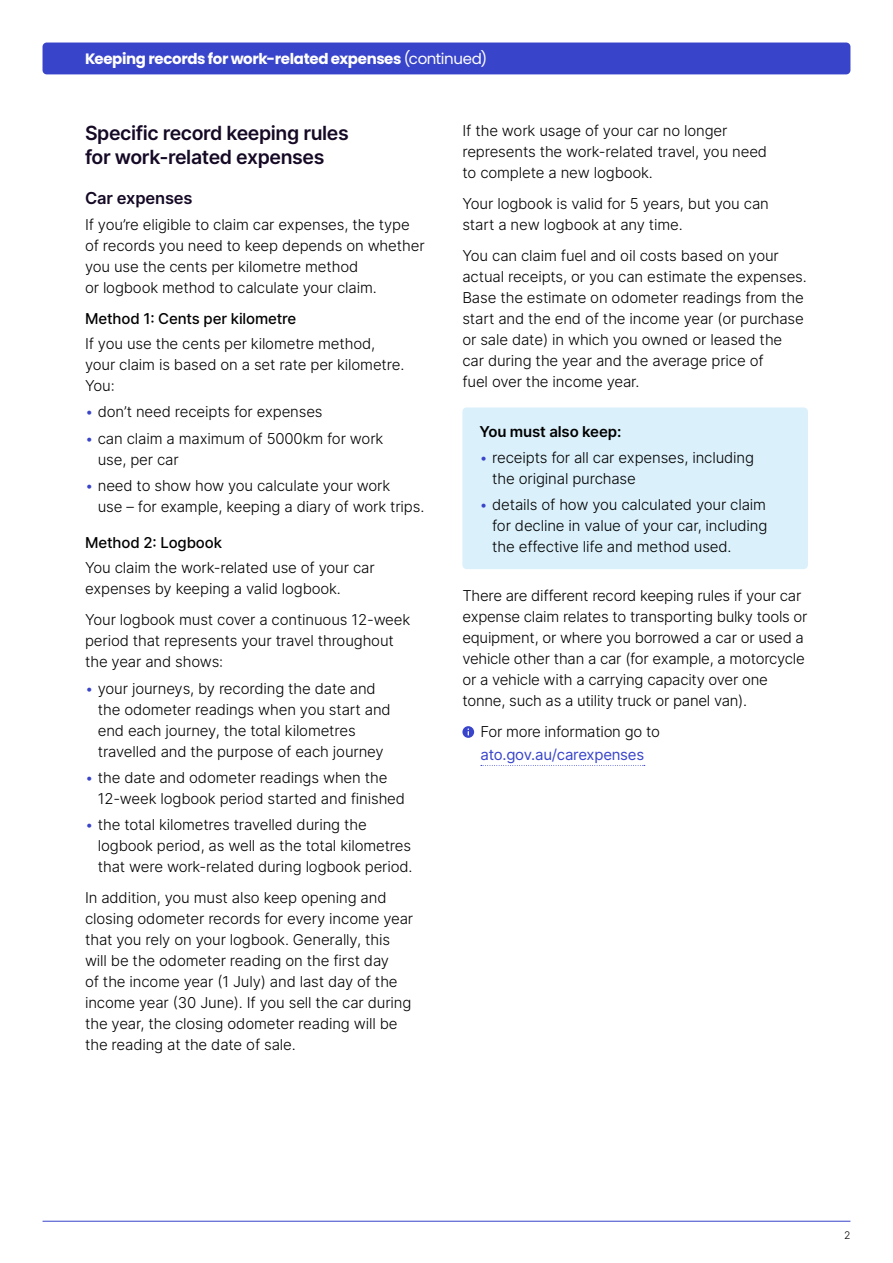
<style>
.page{position:relative;width:893px;height:1263px;background:#fff}
.page>*{position:absolute;margin:0;border:0;box-sizing:border-box;transform-origin:0 0}
.t1{font:600 19.5px/24px "Inter";letter-spacing:-.02em;color:#150925}
.t2{font:600 16.5px "Inter";letter-spacing:-.01em;color:#150925}
.t3{font:300 15px/21px "Inter";letter-spacing:-.01em;color:#000}
.t4{font:700 15px "Poppins";letter-spacing:-.025em;color:#fff}
.t5{font:500 15px "Inter";letter-spacing:-.01em;color:#000}
.t6{font:15px "Inter";letter-spacing:-.015em;color:#3844ca}
.t7{font:600 15px "Inter";letter-spacing:-.01em;color:#000}
.t8{font:300 10.5px "Inter";color:#000}
.s1{font-weight:400}
.s2{color:#3844ca}
</style>
<div class="page">
<hr style="left:43px;top:1221px;width:807px;height:1px;background:#3844ca">
<svg style="left:481px;top:765px;width:164px;height:1px"></svg>
<div style="left:462px;top:726px;width:12px;height:12px;background:#f5f5fc"></div>
<svg style="left:462px;top:726px;width:12px;height:12px"></svg>
<div style="left:462px;top:407px;width:346px;height:162px;background:#daf0fa;border-radius:4px"></div>
<div style="left:43px;top:43px;width:807px;height:31px;background:#3844ca;border-radius:4px"></div>
<p class="t4" style="left:85px;top:52px;width:404px">Keeping records for work‑related expenses <span class="s1">(continued)</span></p>
<h1 class="t1" style="left:85px;top:121px;width:265px">Specific record keeping rules for work-related expenses</h1>
<p class="t2" style="left:85px;top:188px;width:109px">Car expenses</p>
<p class="t3" style="left:85px;top:214px;width:341px">If you’re eligible to claim car expenses, the type of records you need to keep depends on whether you use the cents per kilometre method<br>or logbook method to calculate your claim.</p>
<p class="t5" style="left:85px;top:310px;width:213px">Method 1: Cents per kilometre</p>
<p class="t3" style="left:85px;top:333px;width:321px">If you use the cents per kilometre method, your claim is based on a set rate per kilometre.<br>You:</p>
<p class="t3" style="left:85px;top:401px;width:239px"><span class="s2">•</span> don’t need receipts for expenses</p>
<p class="t3" style="left:98px;top:428px;width:287px;text-indent:-13px"><span class="s2">•</span> can claim a maximum of 5000km for work use, per car</p>
<p class="t3" style="left:98px;top:475px;width:328px;text-indent:-13px"><span class="s2">•</span> need to show how you calculate your work<br>use – for example, keeping a diary of work trips.</p>
<p class="t5" style="left:85px;top:534px;width:138px">Method 2: Logbook</p>
<p class="t3" style="left:85px;top:557px;width:291px">You claim the work-related use of your car expenses by keeping a valid logbook.</p>
<p class="t3" style="left:85px;top:609px;width:327px">Your logbook must cover a continuous 12-week period that represents your travel throughout the year and shows:</p>
<p class="t3" style="left:98px;top:678px;width:295px;text-indent:-13px"><span class="s2">•</span> your journeys, by recording the date and the odometer readings when you start and end each journey, the total kilometres travelled and the purpose of each journey</p>
<p class="t3" style="left:98px;top:767px;width:309px;text-indent:-13px"><span class="s2">•</span> the date and odometer readings when the<br>12-week logbook period started and finished</p>
<p class="t3" style="left:98px;top:814px;width:316px;text-indent:-13px"><span class="s2">•</span> the total kilometres travelled during the logbook period, as well as the total kilometres that were work-related during logbook period.</p>
<p class="t3" style="left:85px;top:887px;width:330px">In addition, you must also keep opening and closing odometer records for every income year that you rely on your logbook. Generally, this will be the odometer reading on the first day<br>of the income year (1 July) and last day of the income year (30 June). If you sell the car during the year, the closing odometer reading will be the reading at the date of sale.</p>
<p class="t3" style="left:462px;top:120px;width:306px">If the work usage of your car no longer represents the work-related travel, you need to complete a new logbook.</p>
<p class="t3" style="left:462px;top:193px;width:308px">Your logbook is valid for 5 years, but you can start a new logbook at any time.</p>
<p class="t3" style="left:462px;top:245px;width:346px">You can claim fuel and oil costs based on your actual receipts, or you can estimate the expenses.<br>Base the estimate on odometer readings from the start and the end of the income year (or purchase or sale date) in which you owned or leased the car during the year and the average price of<br>fuel over the income year.</p>
<p class="t7" style="left:479px;top:423px;width:143px">You must also keep:</p>
<p class="t3" style="left:492px;top:447px;width:263px;text-indent:-13px"><span class="s2">•</span> receipts for all car expenses, including the original purchase</p>
<p class="t3" style="left:492px;top:494px;width:277px;text-align:justify;text-indent:-13px"><span class="s2">•</span> details of how you calculated your claim for decline in value of your car, including the effective life and method used.</p>
<p class="t3" style="left:462px;top:585px;width:347px">There are different record keeping rules if your car expense claim relates to transporting bulky tools or equipment, or where you borrowed a car or used a vehicle other than a car (for example, a motorcycle or a vehicle with a carrying capacity over one tonne, such as a utility truck or panel van).</p>
<p class="t3" style="left:480px;top:721px;width:181px">For more information go to</p>
<p class="t6" style="left:480px;top:746px;width:165px">ato.gov.au/carexpenses</p>
<p class="t8" style="left:844px;top:1229px;width:8px">2</p>
</div>
